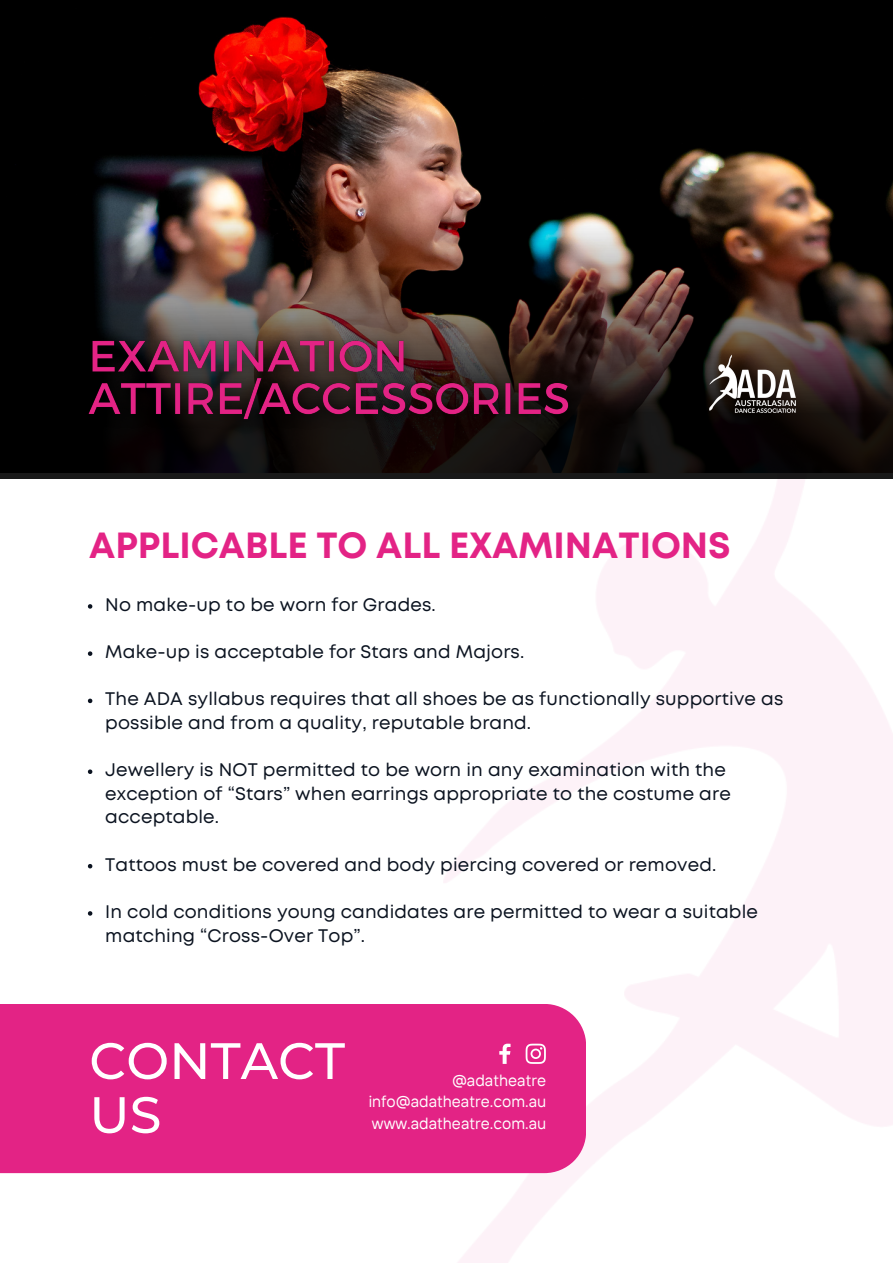
<style>
.page{position:relative;width:893px;height:1264px;background:#fff}
.page>*{position:absolute;margin:0;border:0;box-sizing:border-box;transform-origin:0 0}
.t1{font:500 51.15px "Montserrat";color:#fff}
.t2{font:700 36.3px "Mont";color:#e32385}
.t3{font:18.15px/23.5px "Mont";letter-spacing:.01em;color:#0b1320}
.t4{font:16.2px "TT Interphases";color:#fff}
</style>
<div class="page">
<img style="left:280px;top:478px;width:612px;height:784px">
<div style="left:0;top:1003px;width:586px;height:170px;background:#e32385"></div>
<img style="left:0;top:0;width:892px;height:478px">
<img style="left:700px;top:349px;width:104px;height:73px">
<svg style="left:88px;top:604px;width:4px;height:4px"></svg>
<svg style="left:88px;top:651px;width:4px;height:5px"></svg>
<svg style="left:88px;top:698px;width:4px;height:5px"></svg>
<svg style="left:88px;top:769px;width:4px;height:5px"></svg>
<svg style="left:88px;top:864px;width:4px;height:4px"></svg>
<svg style="left:88px;top:911px;width:4px;height:4px"></svg>
<img style="left:70px;top:311px;width:530px;height:133px">
<svg style="left:525px;top:1043px;width:21px;height:20px"></svg>
<svg style="left:499px;top:1043px;width:11px;height:20px"></svg>
<p class="t2" style="left:89px;top:532px;width:643px">APPLICABLE TO ALL EXAMINATIONS</p>
<p class="t3" style="left:105px;top:594px;width:332px">No make-up to be worn for Grades.</p>
<p class="t3" style="left:105px;top:641px;width:420px">Make-up is acceptable for Stars and Majors.</p>
<p class="t3" style="left:105px;top:688px;width:679px">The ADA syllabus requires that all shoes be as functionally supportive as possible and from a quality, reputable brand.</p>
<p class="t3" style="left:105px;top:759px;width:627px">Jewellery is NOT permitted to be worn in any examination with the exception of “Stars” when earrings appropriate to the costume are acceptable.</p>
<p class="t3" style="left:105px;top:854px;width:612px">Tattoos must be covered and body piercing covered or removed.</p>
<p class="t3" style="left:105px;top:901px;width:654px">In cold conditions young candidates are permitted to wear a suitable matching “Cross-Over Top”.</p>
<p class="t1" style="left:89px;top:1029px;width:257px">CONTACT</p>
<p class="t1" style="left:89px;top:1083px;width:74px">US</p>
<p class="t4" style="left:452px;top:1069px;width:96px">@adatheatre</p>
<p class="t4" style="left:368px;top:1091px;width:179px">info@adatheatre.com.au</p>
<p class="t4" style="left:372px;top:1112px;width:176px">www.adatheatre.com.au</p>
</div>
